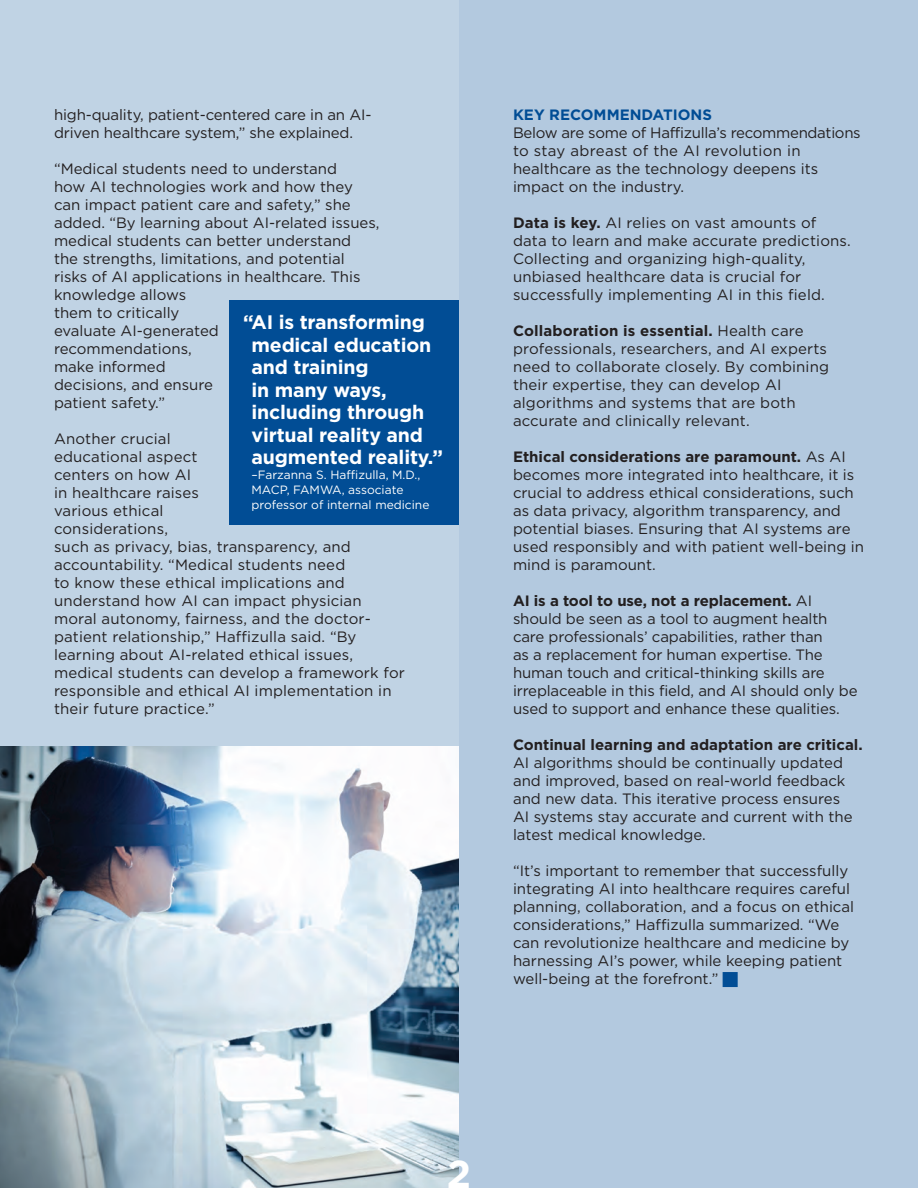
<style>
.page{position:relative;width:918px;height:1188px;background:#fff}
.page>*{position:absolute;margin:0;border:0;box-sizing:border-box;transform-origin:0 0}
.t1{font:700 39px "Gotham";color:#fff}
.t2{font:700 19.5px/22.5px "Gotham";letter-spacing:-.01em;color:#fff}
.t3{font:15px/18px "Gotham";color:#231f20}
.t4{font:700 15px "Gotham";color:#231f20}
.t5{font:700 15px "Gotham";color:#014d95}
.t6{font:12px/15px "Gotham";color:#fff}
.s1{font-weight:700}
</style>
<div class="page">
<div style="left:0;top:0;width:459px;height:1188px;background:#c0d3e4"></div>
<div style="left:459px;top:0;width:459px;height:1188px;background:#b3c9df"></div>
<img style="left:0;top:746px;width:459px;height:442px">
<div style="left:230px;top:300px;width:229px;height:225px;background:#014d95"></div>
<p class="t3" style="left:54px;top:105px;width:319px">high-quality, patient-centered care in an AI&shy;driven healthcare system,” she explained.</p>
<p class="t3" style="left:54px;top:159px;width:327px">“Medical students need to understand<br>how AI technologies work and how they can impact patient care and safety,” she added. “By learning about AI-related issues, medical students can better understand<br>the strengths, limitations, and potential risks of AI applications in healthcare. This knowledge allows<br>them to critically<br>evaluate AI-generated<br>recommendations,<br>make informed<br>decisions, and ensure<br>patient safety.”</p>
<p class="t3" style="left:54px;top:429px;width:352px">Another crucial<br>educational aspect<br>centers on how AI<br>in healthcare raises<br>various ethical<br>considerations,<br>such as privacy, bias, transparency, and accountability. “Medical students need<br>to know these ethical implications and understand how AI can impact physician moral autonomy, fairness, and the doctor&shy;patient relationship,” Haffizulla said. “By learning about AI-related ethical issues, medical students can develop a framework for responsible and ethical AI implementation in their future practice.”</p>
<h2 class="t2" style="left:252px;top:311px;width:193px;text-indent:-9px">“AI is transforming medical education and training<br>in many ways, including through virtual reality and augmented reality.”</h2>
<p class="t6" style="left:252px;top:467px;width:179px">–Farzanna S. Haffizulla, M.D.,<br>MACP, FAMWA, associate professor of internal medicine</p>
<p class="t5" style="left:513px;top:105px;width:201px">KEY RECOMMENDATIONS</p>
<p class="t3" style="left:513px;top:123px;width:349px">Below are some of Haffizulla’s recommendations to stay abreast of the AI revolution in healthcare as the technology deepens its impact on the industry.</p>
<p class="t3" style="left:513px;top:213px;width:339px"><span class="s1">Data is key.</span> AI relies on vast amounts of data to learn and make accurate predictions.<br>Collecting and organizing high-quality, unbiased healthcare data is crucial for successfully implementing AI in this field.</p>
<p class="t3" style="left:513px;top:321px;width:318px"><span class="s1">Collaboration is essential.</span> Health care professionals, researchers, and AI experts need to collaborate closely. By combining their expertise, they can develop AI algorithms and systems that are both accurate and clinically relevant.</p>
<p class="t3" style="left:513px;top:447px;width:353px"><span class="s1">Ethical considerations are paramount.</span> As AI becomes more integrated into healthcare, it is crucial to address ethical considerations, such as data privacy, algorithm transparency, and potential biases. Ensuring that AI systems are used responsibly and with patient well-being in mind is paramount.</p>
<p class="t3" style="left:513px;top:591px;width:346px"><span class="s1">AI is a tool to use, not a replacement.</span> AI should be seen as a tool to augment health care professionals’ capabilities, rather than<br>as a replacement for human expertise. The human touch and critical-thinking skills are irreplaceable in this field, and AI should only be used to support and enhance these qualities.</p>
<p class="t4" style="left:513px;top:735px;width:351px">Continual learning and adaptation are critical.</p>
<p class="t3" style="left:513px;top:753px;width:341px">AI algorithms should be continually updated and improved, based on real-world feedback and new data. This iterative process ensures AI systems stay accurate and current with the latest medical knowledge.</p>
<p class="t3" style="left:513px;top:861px;width:343px">“It’s important to remember that successfully integrating AI into healthcare requires careful planning, collaboration, and a focus on ethical considerations,” Haffizulla summarized. “We can revolutionize healthcare and medicine by harnessing AI’s power, while keeping patient well-being at the forefront.”</p>
<h1 class="t1" style="left:447px;top:1148px;width:26px">2</h1>
</div>
